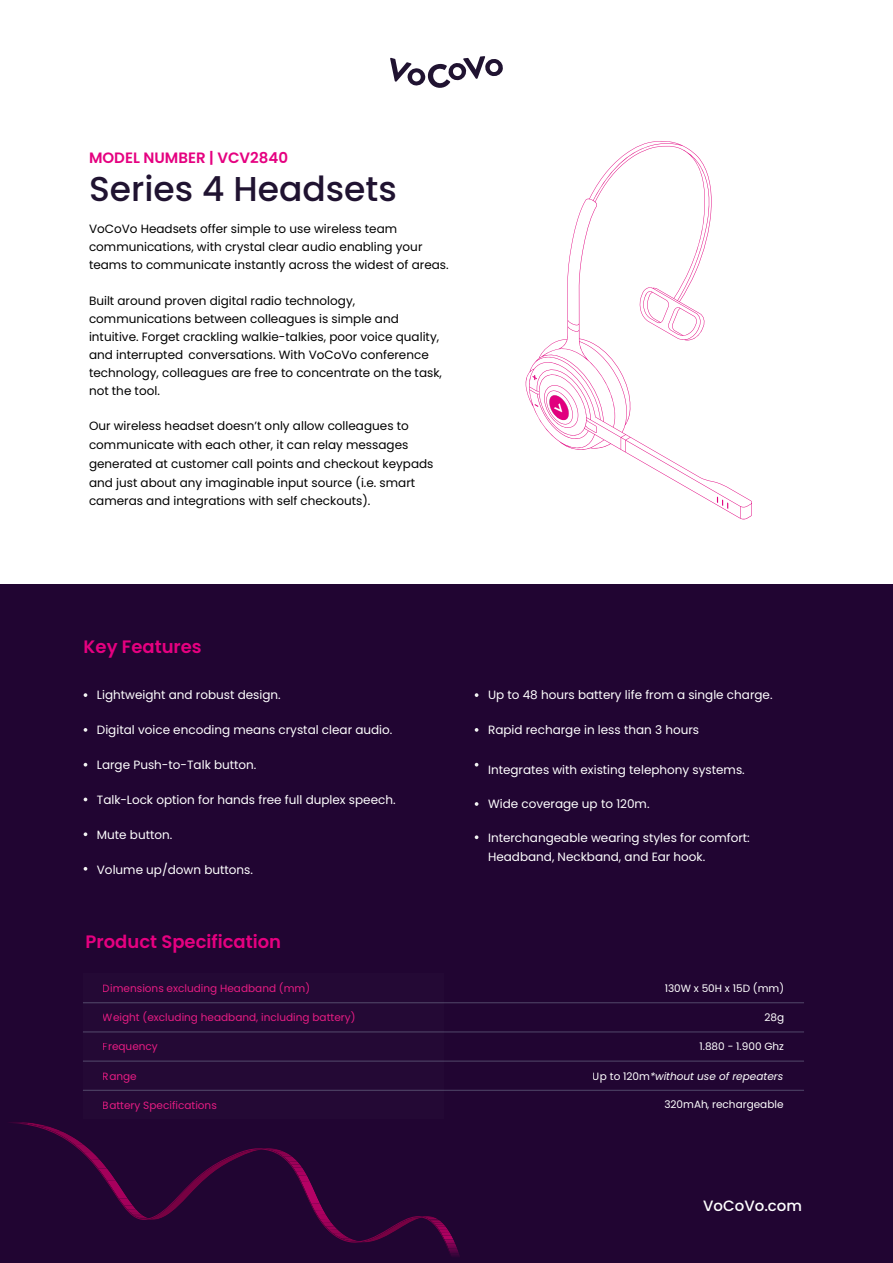
<style>
.page{position:relative;width:893px;height:1263px;background:#fff}
.page>*{position:absolute;margin:0;border:0;box-sizing:border-box;transform-origin:0 0}
.t1{font:500 34.5px "Poppins";color:#201331}
.t2{font:600 18px "Poppins";color:#e50080}
.t3{font:600 15px "Poppins";color:#e50080}
.t4{font:500 15px "Poppins";color:#fff}
.t5{font:12px/18px "Poppins";color:#000}
.t6{font:12px/19.2px "Poppins";color:#fff}
.t7{font:12px "Poppins";color:#fff}
.t8{font:10.5px "Poppins";color:#e61c83}
.t9{font:10.5px "Poppins";color:#fff}
.t10{font:italic 10.5px "Poppins";color:#fff}
.s1{font-style:inherit}
.s2{font-style:normal}
</style>
<div class="page">
<div style="left:0;top:585px;width:893px;height:678px;background:#210532"></div>
<svg style="left:390px;top:56px;width:113px;height:32px"></svg>
<div style="left:83px;top:973px;width:360px;height:146px;background:#240935"></div>
<hr style="left:83px;top:1002px;width:721px;height:1px;background:#9db0c1">
<hr style="left:83px;top:1031px;width:721px;height:1px;background:#9db0c1">
<hr style="left:83px;top:1061px;width:721px;height:1px;background:#9db0c1">
<hr style="left:83px;top:1090px;width:721px;height:1px;background:#9db0c1">
<svg style="left:84px;top:693px;width:3px;height:4px"></svg>
<svg style="left:84px;top:728px;width:3px;height:4px"></svg>
<svg style="left:84px;top:832px;width:3px;height:4px"></svg>
<svg style="left:475px;top:693px;width:3px;height:4px"></svg>
<svg style="left:475px;top:728px;width:3px;height:4px"></svg>
<svg style="left:475px;top:802px;width:3px;height:4px"></svg>
<svg style="left:475px;top:835px;width:3px;height:4px"></svg>
<svg style="left:27px;top:1089px;width:433px;height:154px"></svg>
<svg style="left:411px;top:1239px;width:49px;height:18px"></svg>
<svg style="left:84px;top:867px;width:3px;height:4px"></svg>
<svg style="left:525px;top:141px;width:227px;height:379px"></svg>
<svg style="left:717px;top:497px;width:11px;height:12px"></svg>
<svg style="left:533px;top:375px;width:45px;height:54px"></svg>
<img style="left:547px;top:395px;width:24px;height:27px">
<p class="t3" style="left:89px;top:149px;width:201px">MODEL NUMBER | VCV2840</p>
<h1 class="t1" style="left:89px;top:169px;width:309px">Series 4 Headsets</h1>
<p class="t5" style="left:89px;top:220px;width:361px">VoCoVo Headsets offer simple to use wireless team communications, with crystal clear audio enabling your teams to communicate instantly across the widest of areas.</p>
<p class="t5" style="left:89px;top:292px;width:354px">Built around proven digital radio technology, communications between colleagues is simple and intuitive. Forget crackling walkie-talkies, poor voice quality, and interrupted conversations. With VoCoVo conference technology, colleagues are free to concentrate on the task, not the tool.</p>
<p class="t5" style="left:89px;top:417px;width:346px;line-height:18.8px">Our wireless headset doesn’t only allow colleagues to communicate with each other, it can relay messages generated at customer call points and checkout keypads and just about any imaginable input source (i.e. smart cameras and integrations with self checkouts).</p>
<h2 class="t2" style="left:84px;top:637px;width:120px">Key Features</h2>
<p class="t6" style="left:97px;top:685px;width:185px">Lightweight and robust design.</p>
<p class="t6" style="left:97px;top:720px;width:297px">Digital voice encoding means crystal clear audio.</p>
<p class="t6" style="left:97px;top:755px;width:161px">Large Push-<span class="s1">t</span>o-Talk button.</p>
<p class="t6" style="left:97px;top:790px;width:300px">Talk<span class="s1">-</span>Lock option for hands free full duplex spee<span class="s1">ch.</span></p>
<p class="t7" style="left:97px;top:827px;width:77px"><span class="s1">Mute</span> button<span class="s1">.</span></p>
<p class="t7" style="left:97px;top:862px;width:158px">Volume up/down buttons.</p>
<h2 class="t2" style="left:86px;top:931px;width:197px">Product Specification</h2>
<p class="t8" style="left:103px;top:982px;width:209px">Dimensions excluding Headband (mm)</p>
<p class="t8" style="left:103px;top:1011px;width:254px">Weight (excluding headband, including battery)</p>
<p class="t8" style="left:103px;top:1041px;width:57px">Frequency</p>
<p class="t8" style="left:103px;top:1070px;width:35px">Range</p>
<p class="t8" style="left:103px;top:1099px;width:115px">Battery Specifications</p>
<p class="t6" style="left:488px;top:685px;width:286px">Up to 48 hours battery life from a single charge.</p>
<p class="t6" style="left:488px;top:720px;width:213px">Rapid recharge in less than 3 hours</p>
<p class="t6" style="left:488px;top:760px;width:258px">Integrates with existing telephony systems.</p>
<p class="t6" style="left:488px;top:794px;width:163px">Wide coverage up to 120m.</p>
<p class="t6" style="left:488px;top:828px;width:263px">Interchangeable wearing styles for comfort:<br>Headband, Neckband, and Ear hook.</p>
<p class="t9" style="left:665px;top:982px;width:121px">130W x 50H x 15D (mm)</p>
<p class="t9" style="left:764px;top:1011px;width:21px">28g</p>
<p class="t9" style="left:699px;top:1040px;width:86px">1.880 - 1.900 Ghz</p>
<p class="t10" style="left:593px;top:1070px;width:192px"><span class="s2">Up to 120m</span>*without use of repeaters</p>
<p class="t9" style="left:664px;top:1099px;width:121px"><span class="s1">320mAh</span>, rechargeable</p>
<p class="t4" style="left:703px;top:1197px;width:100px">VoCoVo.com</p>
</div>
